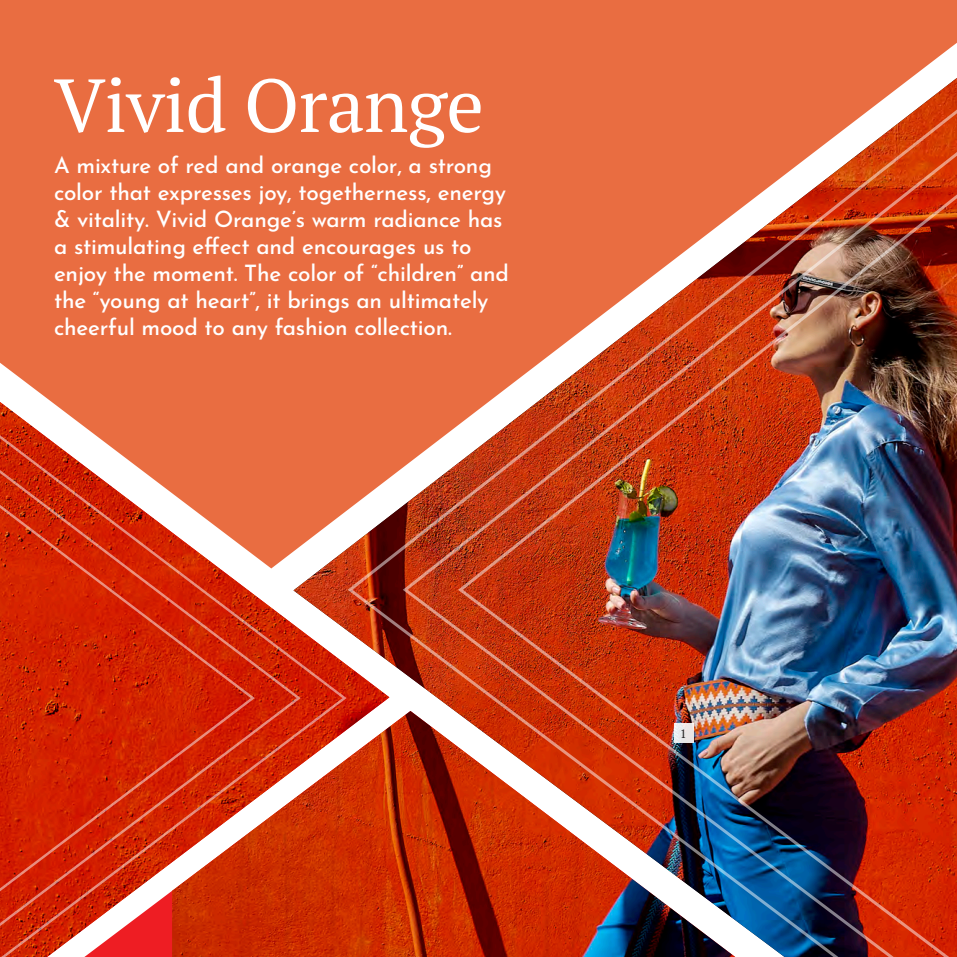
<style>
.page{position:relative;width:957px;height:957px;background:#fff}
.page>*{position:absolute;margin:0;border:0;box-sizing:border-box;transform-origin:0 0}
.t1{font:75px "PT Serif";letter-spacing:-.01em;color:#fff}
.t2{font:500 22.5px/27px "Josefin Sans";letter-spacing:-.01em;color:#fff}
.t3{font:12px "PT Serif";color:#231f20}
</style>
<div class="page">
<div style="left:0;top:0;width:347px;height:402px;background:#e96d41"></div>
<div style="left:293px;top:78px;width:54px;height:324px;background:#e96d41"></div>
<img style="left:0;top:402px;width:347px;height:309px">
<svg style="left:347px;top:0;width:56px;height:957px;background:#d6613d"></svg>
<svg style="left:403px;top:0;width:55px;height:957px;background:#d15b36"></svg>
<img style="left:458px;top:0;width:499px;height:957px">
<svg style="left:0;top:426px;width:346px;height:531px"></svg>
<svg style="left:0;top:461px;width:301px;height:474px"></svg>
<svg style="left:0;top:496px;width:255px;height:404px;background:#d53618"></svg>
<svg style="left:674px;top:723px;width:19px;height:19px"></svg>
<p class="t1" style="left:54px;top:57px;width:431px">Vivid Orange</p>
<p class="t2" style="left:54px;top:149px;width:456px">A mixture of red and orange color, a strong color that expresses joy, togetherness, energy &amp; vitality. Vivid Orange’s warm radiance has a stimulating effect and encourages us to enjoy the moment. The color of “children” and the “young at heart”, it brings an ultimately cheerful mood to any fashion collection.</p>
<p class="t3" style="left:680px;top:725px;width:8px">1</p>
</div>
